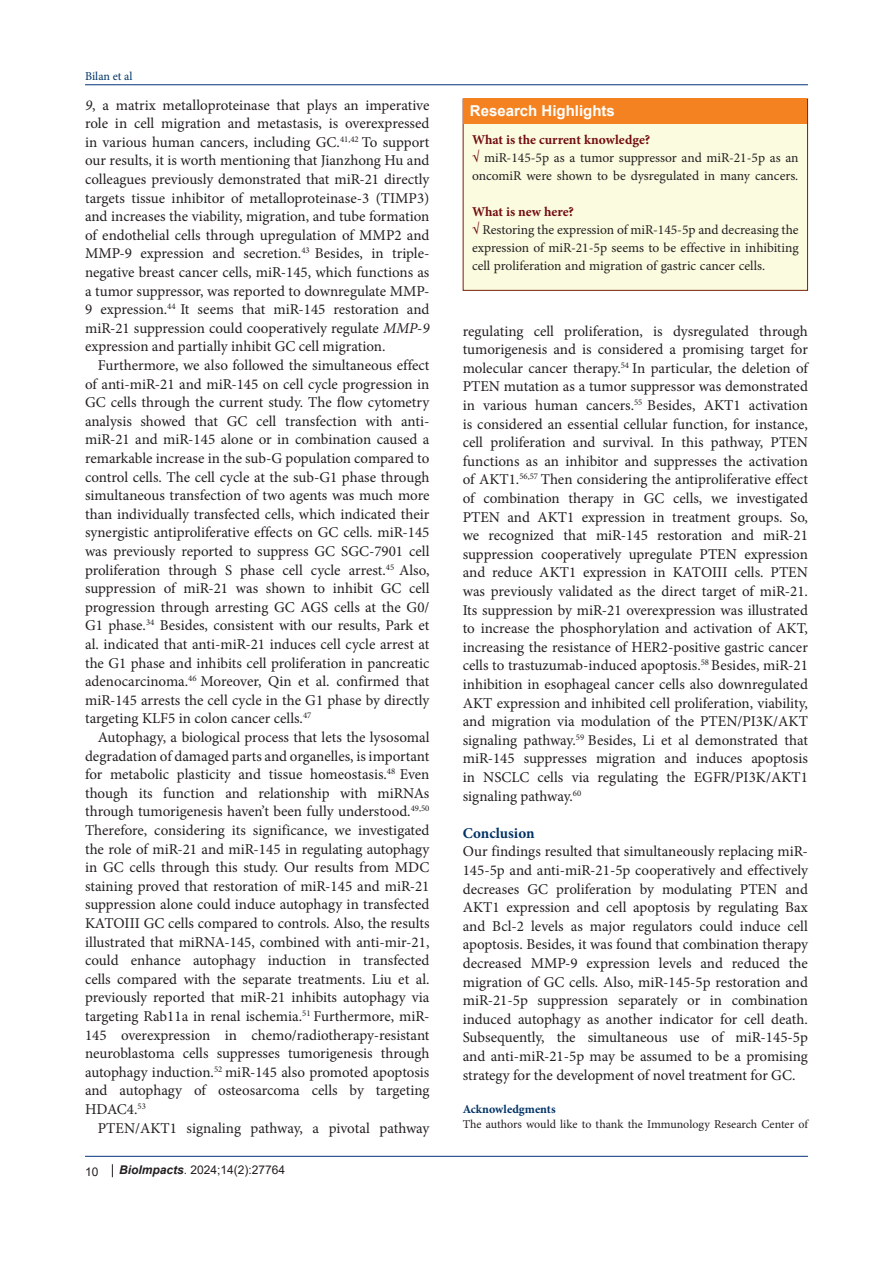
<style>
.page{position:relative;width:893px;height:1263px;background:#fff}
.page>*{position:absolute;margin:0;border:0;box-sizing:border-box;transform-origin:0 0}
.t1{font:15px/18.6px "Minion Pro";color:#231f20;text-align:justify}
.t2{font:700 15px "Arial";color:#fff}
.t3{font:700 15px "Minion Pro";color:#003264}
.BT{font:13.5px/18px "Minion Pro";letter-spacing:-.005em;color:#231f20}
.BT-2{font:700 13.5px "Minion Pro";color:#730e10}
.t4{font:12px "Minion Pro";letter-spacing:-.005em;color:#231f20}
.t5{font:12px "Arial";color:#231f20}
.t6{font:700 12px "Minion Pro";color:#003264}
.t7{font:12px "Minion Pro";color:#003466}
.s1{font-style:italic}
.s2{font-weight:700;font-style:italic}
.s3{font-weight:700;color:#730e10}
</style>
<div class="page">
<hr style="left:85px;top:84px;width:723px;height:1px;background:#053278">
<hr style="left:85px;top:1156px;width:723px;height:1px;background:#053278">
<svg style="left:112px;top:1164px;width:1px;height:13px"></svg>
<div style="left:463px;top:99px;width:344px;height:191px;background:#fbfbe0"></div>
<div style="left:463px;top:99px;width:345px;height:192px;border:1px solid #772107"></div>
<div style="left:463px;top:99px;width:344px;height:25px;background:#f58220"></div>
<p class="t7" style="left:85px;top:68px;width:49px">Bilan et al</p>
<p class="t1" style="left:85px;top:96px;width:346px"><span class="s1">9</span>, a matrix metalloproteinase that plays an imperative role in cell migration and metastasis, is overexpressed in various human cancers, including GC.<sup>41,42</sup> To support our results, it is worth mentioning that Jianzhong Hu and colleagues previously demonstrated that miR-21 directly targets tissue inhibitor of metalloproteinase-3 (TIMP3) and increases the viability, migration, and tube formation of endothelial cells through upregulation of MMP2 and MMP-9 expression and secretion.<sup>43</sup> Besides, in triple&shy;negative breast cancer cells, miR-145, which functions as a tumor suppressor, was reported to downregulate MMP-9 expression.<sup>44</sup> It seems that miR-145 restoration and miR-21 suppression could cooperatively regulate <span class="s1">MMP-9 </span>expression and partially inhibit GC cell migration.</p>
<p class="t1" style="left:85px;top:356px;width:346px;text-indent:13px">Furthermore, we also followed the simultaneous effect of anti-miR-21 and miR-145 on cell cycle progression in GC cells through the current study. The flow cytometry analysis showed that GC cell transfection with anti&shy;miR-21 and miR-145 alone or in combination caused a remarkable increase in the sub-G population compared to control cells. The cell cycle at the sub-G1 phase through simultaneous transfection of two agents was much more than individually transfected cells, which indicated their synergistic antiproliferative effects on GC cells. miR-145 was previously reported to suppress GC SGC-7901 cell proliferation through S phase cell cycle arrest.<sup>45</sup> Also, suppression of miR-21 was shown to inhibit GC cell progression through arresting GC AGS cells at the G0/ G1 phase.<sup>34</sup> Besides, consistent with our results, Park et al. indicated that anti-miR-21 induces cell cycle arrest at the G1 phase and inhibits cell proliferation in pancreatic adenocarcinoma.<sup>46</sup> Moreover, Qin et al. confirmed that miR-145 arrests the cell cycle in the G1 phase by directly targeting KLF5 in colon cancer cells.<sup>47</sup></p>
<p class="t1" style="left:85px;top:728px;width:346px;text-indent:13px">Autophagy, a biological process that lets the lysosomal degradation of damaged parts and organelles, is important for metabolic plasticity and tissue homeostasis.<sup>48</sup> Even though its function and relationship with miRNAs through tumorigenesis haven’t been fully understood.<sup>49,50<br></sup>Therefore, considering its significance, we investigated the role of miR-21 and miR-145 in regulating autophagy in GC cells through this study. Our results from MDC staining proved that restoration of miR-145 and miR-21 suppression alone could induce autophagy in transfected KATOIII GC cells compared to controls. Also, the results illustrated that miRNA-145, combined with anti-mir-21, could enhance autophagy induction in transfected cells compared with the separate treatments. Liu et al. previously reported that miR-21 inhibits autophagy via targeting Rab11a in renal ischemia.<sup>51</sup> Furthermore, miR-145 overexpression in chemo/radiotherapy-resistant neuroblastoma cells suppresses tumorigenesis through autophagy induction.<sup>52</sup> miR-145 also promoted apoptosis and autophagy of osteosarcoma cells by targeting HDAC4.<sup>53</sup></p>
<p class="t1" style="left:98px;top:1119px;width:333px">PTEN/AKT1 signaling pathway, a pivotal pathway</p>
<p class="t5" style="left:85px;top:1163px;width:15px">10</p>
<p class="t5" style="left:119px;top:1162px;width:168px"><span class="s2">BioImpacts</span>. 2024;14(2):27764</p>
<p class="t2" style="left:470px;top:100px;width:147px">Research Highlights</p>
<p class="BT-2" style="left:472px;top:130px;width:180px">What is the current knowledge?</p>
<p class="BT" style="left:472px;top:149px;width:328px"><span class="s3">√</span> miR-145-5p as a tumor suppressor and miR-21-5p as an oncomiR were shown to be dysregulated in many cancers.</p>
<p class="BT-2" style="left:472px;top:202px;width:104px">What is new here?</p>
<p class="BT" style="left:472px;top:221px;width:328px;text-align:justify"><span class="s3">√</span> Restoring the expression of miR-145-5p and decreasing the expression of miR-21-5p seems to be effective in inhibiting cell proliferation and migration of gastric cancer cells.</p>
<p class="t1" style="left:463px;top:322px;width:347px">regulating cell proliferation, is dysregulated through tumorigenesis and is considered a promising target for molecular cancer therapy.<sup>54</sup> In particular, the deletion of PTEN mutation as a tumor suppressor was demonstrated in various human cancers.<sup>55</sup> Besides, AKT1 activation is considered an essential cellular function, for instance, cell proliferation and survival. In this pathway, PTEN functions as an inhibitor and suppresses the activation of AKT1.<sup>56,57</sup> Then considering the antiproliferative effect of combination therapy in GC cells, we investigated PTEN and AKT1 expression in treatment groups. So, we recognized that miR-145 restoration and miR-21 suppression cooperatively upregulate PTEN expression and reduce AKT1 expression in KATOIII cells. PTEN was previously validated as the direct target of miR-21.<br>Its suppression by miR-21 overexpression was illustrated to increase the phosphorylation and activation of AKT, increasing the resistance of HER2-positive gastric cancer cells to trastuzumab-induced apoptosis.<sup>58</sup> Besides, miR-21 inhibition in esophageal cancer cells also downregulated AKT expression and inhibited cell proliferation, viability, and migration via modulation of the PTEN/PI3K/AKT signaling pathway.<sup>59</sup> Besides, Li et al demonstrated that miR‑145 suppresses migration and induces apoptosis in NSCLC cells via regulating the EGFR/PI3K/AKT1 signaling pathway.<sup>60</sup></p>
<p class="t3" style="left:463px;top:822px;width:73px">Conclusion</p>
<p class="t1" style="left:463px;top:842px;width:347px">Our findings resulted that simultaneously replacing miR-145-5p and anti-miR-21-5p cooperatively and effectively decreases GC proliferation by modulating PTEN and AKT1 expression and cell apoptosis by regulating Bax and Bcl-2 levels as major regulators could induce cell apoptosis. Besides, it was found that combination therapy decreased MMP-9 expression levels and reduced the migration of GC cells. Also, miR-145-5p restoration and miR-21-5p suppression separately or in combination induced autophagy as another indicator for cell death.<br>Subsequently, the simultaneous use of miR-145-5p and anti-miR-21-5p may be assumed to be a promising strategy for the development of novel treatment for GC.</p>
<p class="t6" style="left:463px;top:1101px;width:94px">Acknowledgments</p>
<p class="t4" style="left:463px;top:1116px;width:347px">The authors would like to thank the Immunology Research Center of</p>
</div>
